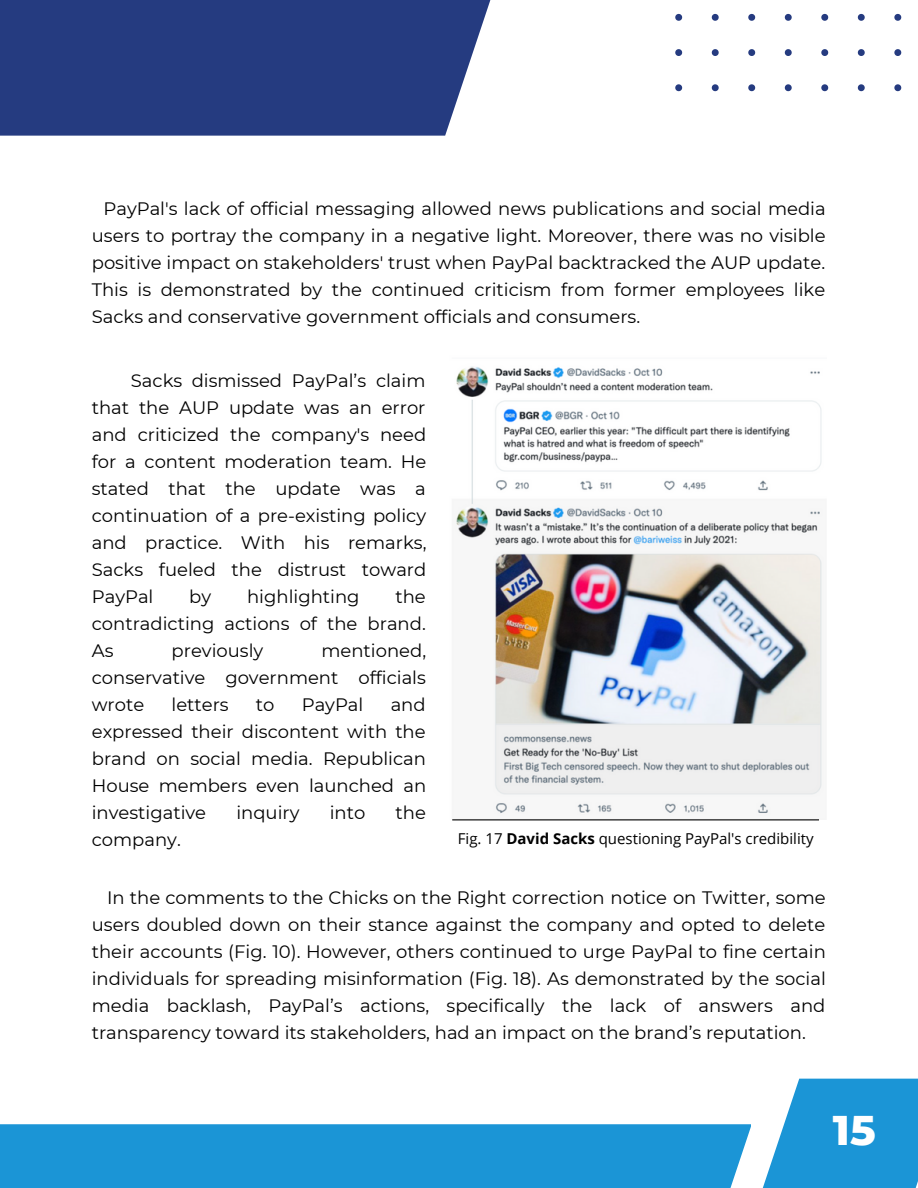
<style>
.page{position:relative;width:918px;height:1188px;background:#fff}
.page>*{position:absolute;margin:0;border:0;box-sizing:border-box;transform-origin:0 0}
.t1{font:800 42.3px "Montserrat";color:#fff}
.t2{font:18px/27px "Montserrat";color:#000;text-align:justify}
.t3{font:15px "Open Sans";color:#000}
.s1{font-weight:700}
</style>
<div class="page">
<svg style="left:675px;top:13px;width:227px;height:78px"></svg>
<svg style="left:762px;top:1079px;width:156px;height:109px;background:#38a2db"></svg>
<div style="left:0;top:1124px;width:751px;height:64px;background:#1b95d6"></div>
<div style="left:0;top:0;width:503px;height:136px;background:#253b80"></div>
<img style="left:456px;top:366px;width:366px;height:448px">
<hr style="left:452px;top:819px;width:367px;height:1px;background:#000">
<p class="t2" style="left:92px;top:195px;width:735px;text-indent:12px">PayPal's lack of official messaging allowed news publications and social media users to portray the company in a negative light. Moreover, there was no visible positive impact on stakeholders' trust when PayPal backtracked the AUP update.<br>This is demonstrated by the continued criticism from former employees like Sacks and conservative government officials and consumers.</p>
<p class="t2" style="left:92px;top:367px;width:336px;text-indent:39px">Sacks dismissed PayPal’s claim that the AUP update was an error and criticized the company's need for a content moderation team. He stated that the update was a continuation of a pre-existing policy and practice. With his remarks, Sacks fueled the distrust toward PayPal</p>
<p class="t2" style="left:92px;top:583px;width:336px;text-indent:304px">the contradicting actions of the brand.<br>As</p>
<p class="t2" style="left:189px;top:583px;width:23px">by</p>
<p class="t2" style="left:247px;top:583px;width:114px">highlighting</p>
<p class="t2" style="left:92px;top:637px;width:336px;text-indent:230px">mentioned, conservative government officials wrote</p>
<p class="t2" style="left:172px;top:637px;width:93px">previously</p>
<p class="t2" style="left:92px;top:691px;width:336px;text-indent:299px">and expressed their discontent with the brand on social media. Republican House members even launched an investigative</p>
<p class="t2" style="left:172px;top:691px;width:59px">letters</p>
<p class="t2" style="left:256px;top:691px;width:20px">to</p>
<p class="t2" style="left:302px;top:691px;width:63px">PayPal</p>
<p class="t2" style="left:236px;top:799px;width:65px">inquiry</p>
<p class="t2" style="left:330px;top:799px;width:37px">into</p>
<p class="t2" style="left:396px;top:799px;width:32px">the</p>
<p class="t2" style="left:92px;top:826px;width:91px">company.</p>
<p class="t3" style="left:458px;top:828px;width:357px">Fig. 17 <span class="s1">David Sacks</span> questioning PayPal's credibility</p>
<p class="t2" style="left:92px;top:884px;width:736px;text-indent:15px">In the comments to the Chicks on the Right correction notice on Twitter, some users doubled down on their stance against the company and opted to delete their accounts (Fig. 10). However, others continued to urge PayPal to fine certain individuals for spreading misinformation (Fig. 18). As demonstrated by the social media backlash, PayPal’s actions, specifically the lack of answers and transparency toward its stakeholders, had an impact on the brand’s reputation.</p>
<h1 class="t1" style="left:816px;top:1104px;width:62px">115</h1>
</div>
